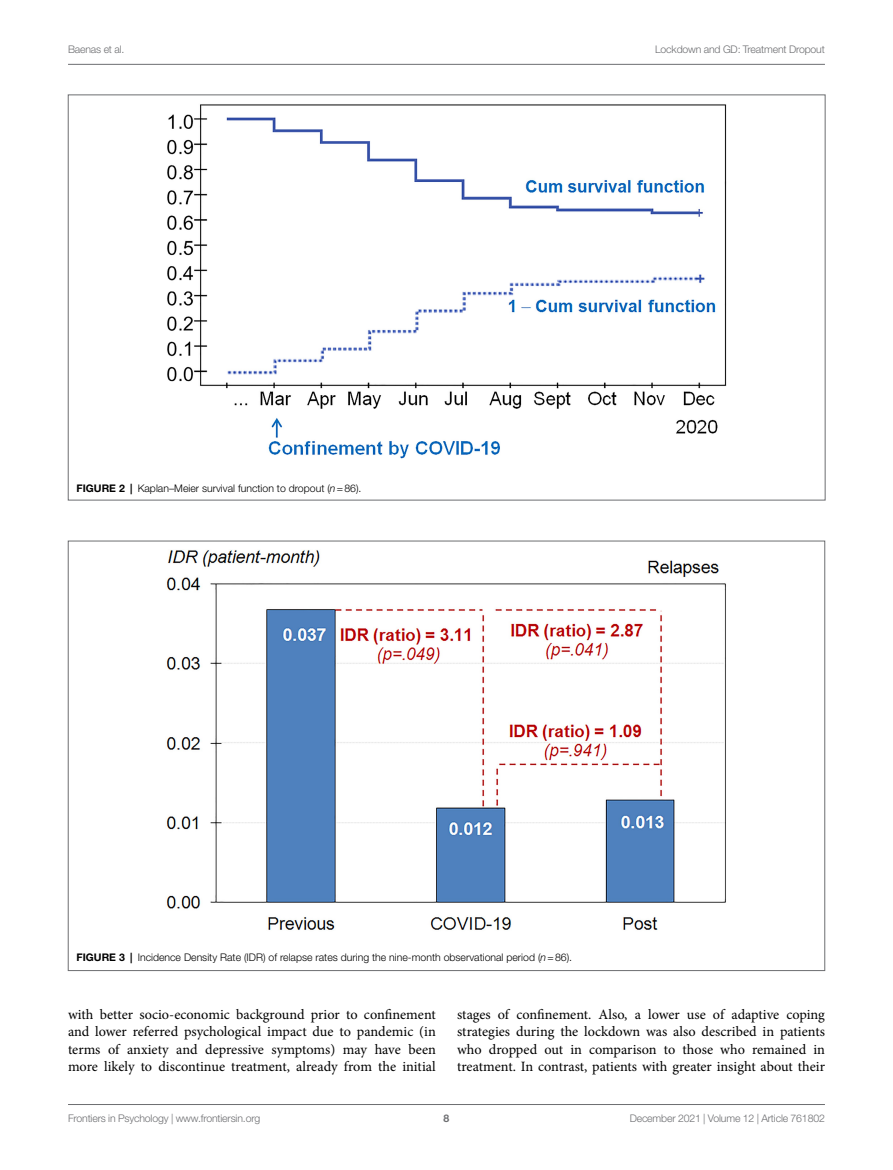
<style>
.page{position:relative;width:893px;height:1170px;background:#fff}
.page>*{position:absolute;margin:0;border:0;box-sizing:border-box;transform-origin:0 0}
.TEXT{font:14.25px/17.2px "Minion Pro";color:#000;text-align:justify}
.FIG_LEG{font:300 10.5px "Helvetica Neue LT Std";color:#000}
.t1{font:300 10.5px "Helvetica Neue LT Std";letter-spacing:-.015em;color:#6d6e71}
.t2{font:700 10.5px "Helvetica Neue LT Std";color:#6d6e71}
.s1{font-weight:700}
.s2{font-style:italic}
</style>
<div class="page">
<hr style="left:68px;top:64px;width:757px;height:1px;background:#6d6e71">
<hr style="left:68px;top:1104px;width:757px;height:1px;background:#6d6e71">
<img style="left:166px;top:550px;width:560px;height:380px">
<img style="left:167px;top:104px;width:560px;height:355px">
<p class="t1" style="left:68px;top:42px;width:58px">Baenas et al.</p>
<p class="t1" style="left:655px;top:42px;width:171px">Lockdown and GD: Treatment Dropout</p>
<p class="FIG_LEG" style="left:77px;top:481px;width:286px"><span class="s1">FIGURE 2 |</span> Kaplan–Meier survival function to dropout (<span class="s2">n</span>=86).</p>
<p class="FIG_LEG" style="left:77px;top:950px;width:497px"><span class="s1">FIGURE 3 |</span> Incidence Density Rate (IDR) of relapse rates during the nine-month observational period (<span class="s2">n</span>=86).</p>
<p class="TEXT" style="left:68px;top:1005px;width:369px">with better socio-economic background prior to confinement and lower referred psychological impact due to pandemic (in terms of anxiety and depressive symptoms) may have been more likely to discontinue treatment, already from the initial</p>
<p class="TEXT" style="left:457px;top:1005px;width:369px">stages of confinement. Also, a lower use of adaptive coping strategies during the lockdown was also described in patients who dropped out in comparison to those who remained in treatment. In contrast, patients with greater insight about their</p>
<p class="t1" style="left:68px;top:1111px;width:194px">Frontiers in Psychology | www.frontiersin.org</p>
<p class="t2" style="left:444px;top:1111px;width:7px">8</p>
<p class="t1" style="left:630px;top:1111px;width:197px">December 2021 | Volume 12 | Article 761802</p>
</div>
